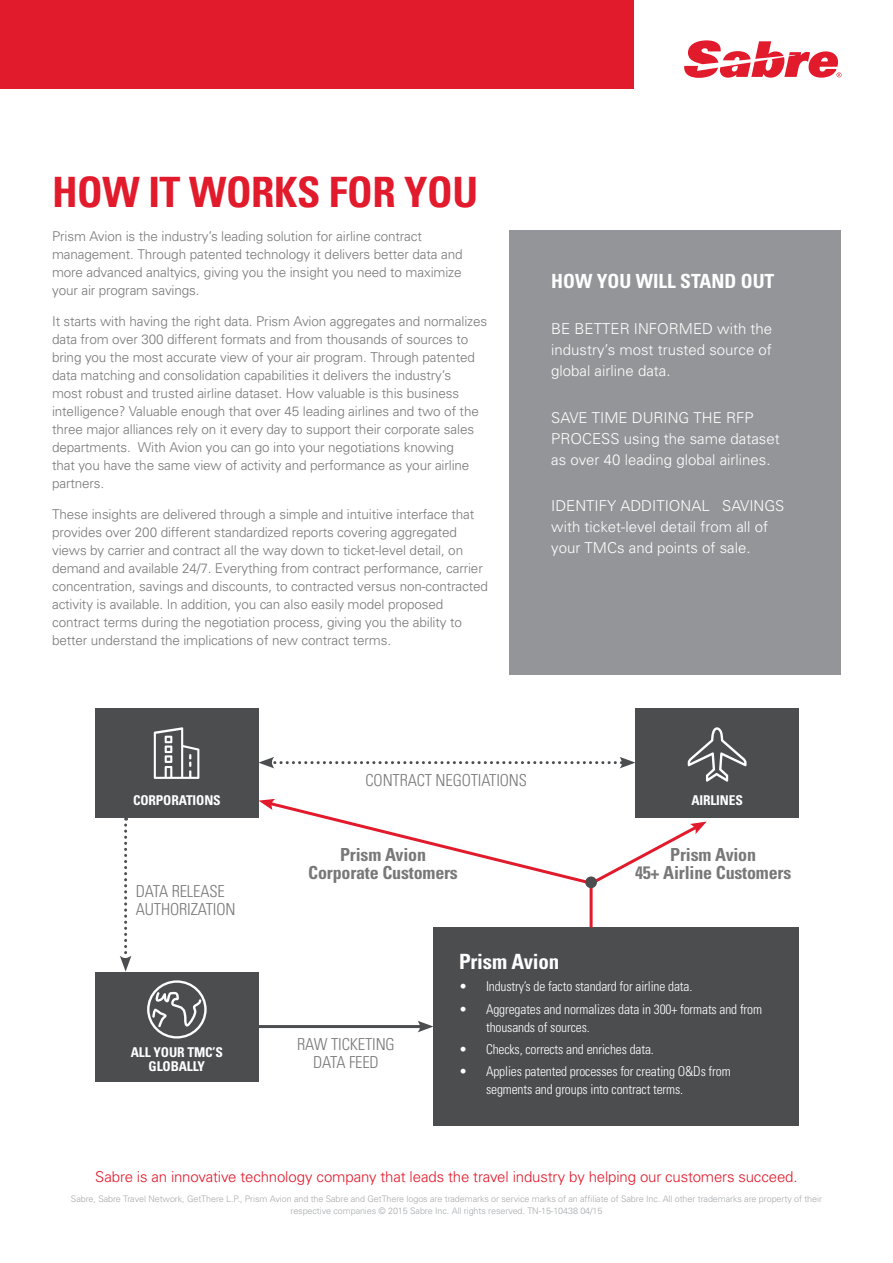
<style>
.page{position:relative;width:893px;height:1263px;background:#fff}
.page>*{position:absolute;margin:0;border:0;box-sizing:border-box;transform-origin:0 0}
.t1{font:700 condensed 42px "Univers LT";letter-spacing:-.01em;color:#e11a2c}
.t2{font:700 condensed 21px "Univers";letter-spacing:-.01em;color:#fff}
.t3{font:700 condensed 19.5px "Univers";color:#fff}
.t4{font:700 condensed 18px/18px "Univers";letter-spacing:-.01em;color:#787878;text-align:center}
.t5{font:300 condensed 16.5px/18px "Univers";letter-spacing:-.01em;color:#787878}
.t6{font:300 15px/21px "Univers";color:#fff}
.t7{font:300 15px "Univers";letter-spacing:-.01em;color:#e11a2c}
.t8{font:300 13.5px/18px "Univers";letter-spacing:-.01em;color:#787878}
.t9{font:300 condensed 13.5px/18px "Univers";letter-spacing:-.01em;color:#fff}
.t10{font:700 condensed 13.5px/13.5px "Univers";letter-spacing:-.01em;color:#fff;text-align:center}
.t11{font:300 9px/12px "Univers";letter-spacing:-.01em;color:#a7a9ac;text-align:center}
</style>
<div class="page">
<div style="left:0;top:0;width:634px;height:88px;background:#e11a2c"></div>
<svg style="left:684px;top:40px;width:157px;height:38px"></svg>
<div style="left:509px;top:230px;width:331px;height:444px;background:#939598"></div>
<div style="left:433px;top:927px;width:366px;height:199px;background:#4c4d4f"></div>
<div style="left:95px;top:708px;width:163px;height:109px;background:#4c4d4f"></div>
<div style="left:95px;top:971px;width:163px;height:110px;background:#4c4d4f"></div>
<div style="left:635px;top:708px;width:164px;height:109px;background:#4c4d4f"></div>
<svg style="left:258px;top:799px;width:449px;height:88px"></svg>
<svg style="left:258px;top:757px;width:377px;height:11px"></svg>
<svg style="left:120px;top:817px;width:11px;height:154px"></svg>
<hr style="left:258px;top:1025px;width:165px;height:3px;background:#4c4d4f">
<svg style="left:417px;top:1021px;width:16px;height:11px"></svg>
<hr style="left:590px;top:882px;width:3px;height:45px;background:#e11a2c">
<div style="left:585px;top:876px;width:12px;height:12px;background:#4c4d4f;border-radius:50%"></div>
<svg style="left:688px;top:727px;width:58px;height:55px"></svg>
<svg style="left:147px;top:980px;width:60px;height:58px"></svg>
<svg style="left:154px;top:727px;width:45px;height:52px"></svg>
<h1 class="t1" style="left:52px;top:167px;width:428px">HOW IT WORKS FOR YOU</h1>
<p class="t8" style="left:52px;top:227px;width:412px">Prism Avion is the industry’s leading solution for airline contract management. Through patented technology it delivers better data and more advanced analtyics, giving you the insight you need to maximize your air program savings.</p>
<p class="t8" style="left:52px;top:312px;width:437px">It starts with having the right data. Prism Avion aggregates and normalizes data from over 300 different formats and from thousands of sources to bring you the most accurate view of your air program. Through patented data matching and consolidation capabilities it delivers the industry’s<br>most robust and trusted airline dataset. How valuable is this business intelligence? Valuable enough that over 45 leading airlines and two of the three major alliances rely on it every day to support their corporate sales departments. With Avion you can go into your negotiations knowing<br>that you have the same view of activity and performance as your airline partners.</p>
<p class="t8" style="left:52px;top:504px;width:437px">These insights are delivered through a simple and intuitive interface that provides over 200 different standardized reports covering aggregated views by carrier and contract all the way down to ticket-level detail, on demand and available 24/7. Everything from contract performance, carrier concentration, savings and discounts, to contracted versus non-contracted activity is available. In addition, you can also easily model proposed contract terms during the negotiation process, giving you the ability to better understand the implications of new contract terms.</p>
<h3 class="t3" style="left:551px;top:269px;width:225px">HOW YOU WILL STAND OUT</h3>
<p class="t6" style="left:551px;top:318px;width:222px;text-align:justify">BE BETTER INFORMED with the industry’s most trusted source of global airline data.</p>
<p class="t6" style="left:551px;top:407px;width:230px">SAVE TIME DURING THE RFP<br>PROCESS using the same dataset as over 40 leading global airlines.</p>
<p class="t6" style="left:551px;top:495px;width:235px">IDENTIFY ADDITIONAL SAVINGS with ticket-level detail from all of your TMCs and points of sale.</p>
<p class="t5" style="left:366px;top:771px;width:163px">CONTRACT NEGOTIATIONS</p>
<p class="t10" style="left:133px;top:793px;width:89px">CORPORATIONS</p>
<p class="t10" style="left:691px;top:793px;width:53px">AIRLINES</p>
<p class="t5" style="left:136px;top:882px;width:101px">DATA RELEASE<br>AUTHORIZATION</p>
<p class="t10" style="left:131px;top:1045px;width:93px">ALL YOUR TMC’S<br>GLOBALLY</p>
<h3 class="t4" style="left:308px;top:846px;width:151px">Prism Avion<br>Corporate Customers</h3>
<h3 class="t4" style="left:635px;top:846px;width:158px">Prism Avion<br>45+ Airline Customers</h3>
<p class="t5" style="left:297px;top:1035px;width:99px;text-align:center">RAW TICKETING<br>DATA FEED</p>
<h2 class="t2" style="left:459px;top:949px;width:102px">Prism Avion</h2>
<p class="t9" style="left:459px;top:977px;width:235px">• Industry’s de facto standard for airline data.</p>
<p class="t9" style="left:486px;top:1000px;width:278px;text-indent:-27px">• Aggregates and normalizes data in 300+ formats and from thousands of sources.</p>
<p class="t9" style="left:459px;top:1040px;width:196px">• Checks, corrects and enriches data.</p>
<p class="t9" style="left:486px;top:1062px;width:246px;text-indent:-27px">• Applies patented processes for creating O&amp;Ds from segments and groups into contract terms.</p>
<p class="t7" style="left:95px;top:1167px;width:704px">Sabre is an innovative technology company that leads the travel industry by helping our customers succeed.</p>
<p class="t11" style="left:71px;top:1192px;width:752px">Sabre, Sabre Travel Network, GetThere L.P., Prism Avion and the Sabre and GetThere logos are trademarks or service marks of an affiliate of Sabre Inc. All other trademarks are property of their respective companies © 2015 Sabre Inc. All rights reserved. TN-15-10438 04/15</p>
</div>
